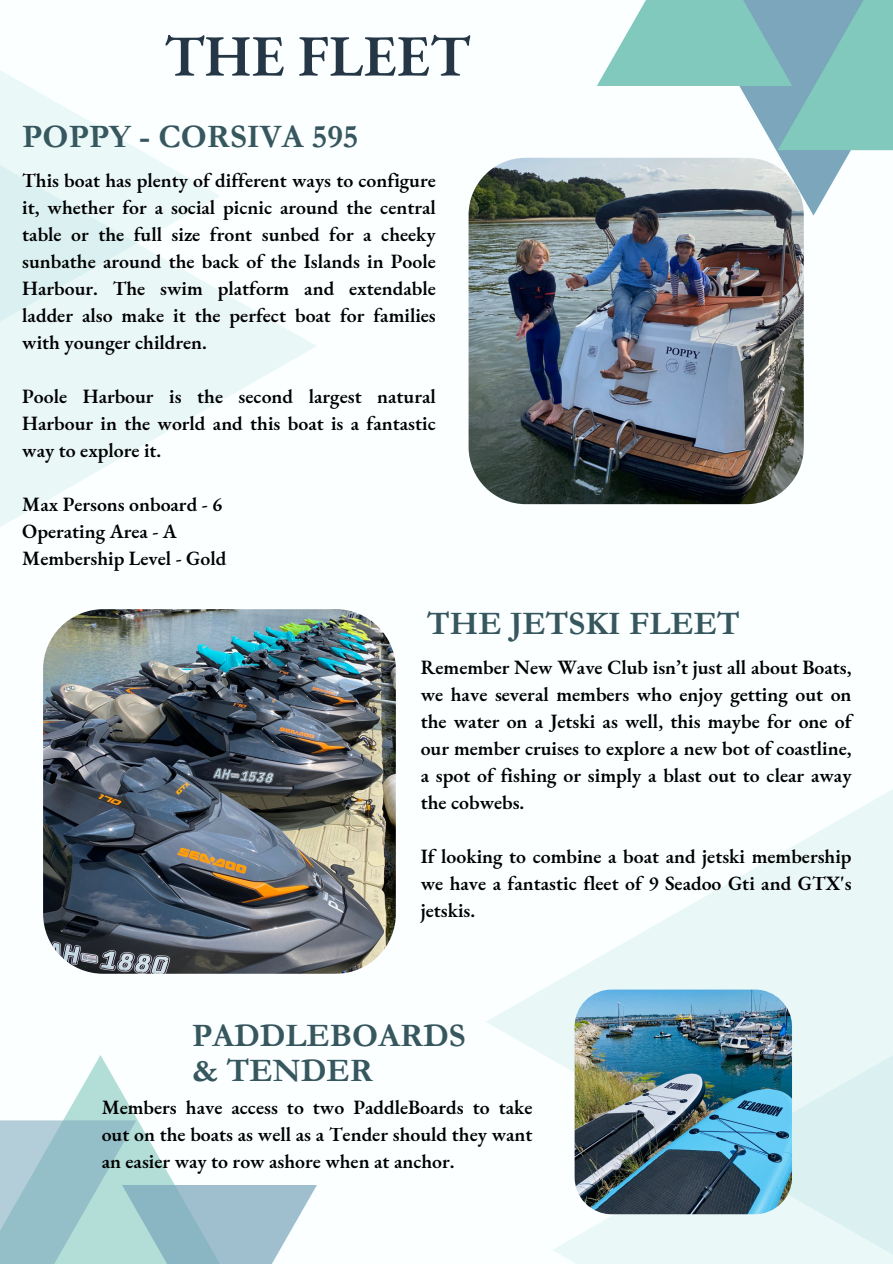
<style>
.page{position:relative;width:893px;height:1264px;background:#fff}
.page>*{position:absolute;margin:0;border:0;box-sizing:border-box;transform-origin:0 0}
.t1{font:600 58.35px "EB Garamond";color:#253746}
.t2{font:700 33px/34.8px "Garamond";color:#37575f}
.t3{font:600 19.8px/27px "EB Garamond";color:#000;text-align:justify}
</style>
<div class="page">
<div style="left:0;top:0;width:892px;height:1263px;background:#fbffff"></div>
<svg style="left:0;top:291px;width:316px;height:322px"></svg>
<svg style="left:0;top:70px;width:220px;height:393px;fill:#eaf7f7"></svg>
<div style="left:552px;top:859px;width:340px;height:404px;background:linear-gradient(to right,#f7fdfd,#e2f4f4)"></div>
<svg style="left:63px;top:1055px;width:111px;height:129px"></svg>
<svg style="left:0;top:1120px;width:136px;height:143px;background:#a2c9cf"></svg>
<svg style="left:122px;top:1184px;width:195px;height:79px;background:#a6c7d2"></svg>
<svg style="left:665px;top:86px;width:227px;height:130px"></svg>
<svg style="left:777px;top:0;width:115px;height:150px;background:#7fbcbc"></svg>
<svg style="left:597px;top:0;width:195px;height:86px;background:#8fcac5"></svg>
<img style="left:468px;top:158px;width:335px;height:346px;border-radius:57px">
<img style="left:43px;top:609px;width:353px;height:364px;border-radius:60px">
<img style="left:574px;top:989px;width:218px;height:225px;border-radius:37px">
<h2 class="t1" style="left:164px;top:17px;width:307px">THE FLEET</h2>
<p class="t2" style="left:22px;top:120px;width:337px">POPPY - CORSIVA 595</p>
<p class="t3" style="left:22px;top:166px;width:415px">This boat has plenty of different ways to configure it, whether for a social picnic around the central table or the full size front sunbed for a cheeky sunbathe around the back of the Islands in Poole Harbour. The swim platform and extendable ladder also make it the perfect boat for families with younger children.</p>
<p class="t3" style="left:22px;top:382px;width:415px">Poole Harbour is the second largest natural Harbour in the world and this boat is a fantastic way to explore it.</p>
<p class="t3" style="left:22px;top:490px;width:201px">Max Persons onboard - 6</p>
<p class="t3" style="left:22px;top:517px;width:156px">Operating Area - A</p>
<p class="t3" style="left:22px;top:544px;width:205px">Membership Level - Gold</p>
<h2 class="t2" style="left:427px;top:607px;width:314px">THE JETSKI FLEET</h2>
<p class="t3" style="left:420px;top:653px;width:432px">Remember New Wave Club isn’t just all about Boats, we have several members who enjoy getting out on the water on a Jetski as well, this maybe for one of our member cruises to explore a new bot of coastline, a spot of fishing or simply a blast out to clear away the cobwebs.</p>
<p class="t3" style="left:420px;top:842px;width:432px">If looking to combine a boat and jetski membership we have a fantastic fleet of 9 Seadoo Gti and GTX's jetskis.</p>
<h2 class="t2" style="left:192px;top:1018px;width:275px">PADDLEBOARDS &amp; TENDER</h2>
<p class="t3" style="left:102px;top:1093px;width:432px">Members have access to two PaddleBoards to take out on the boats as well as a Tender should they want an easier way to row ashore when at anchor.</p>
</div>
